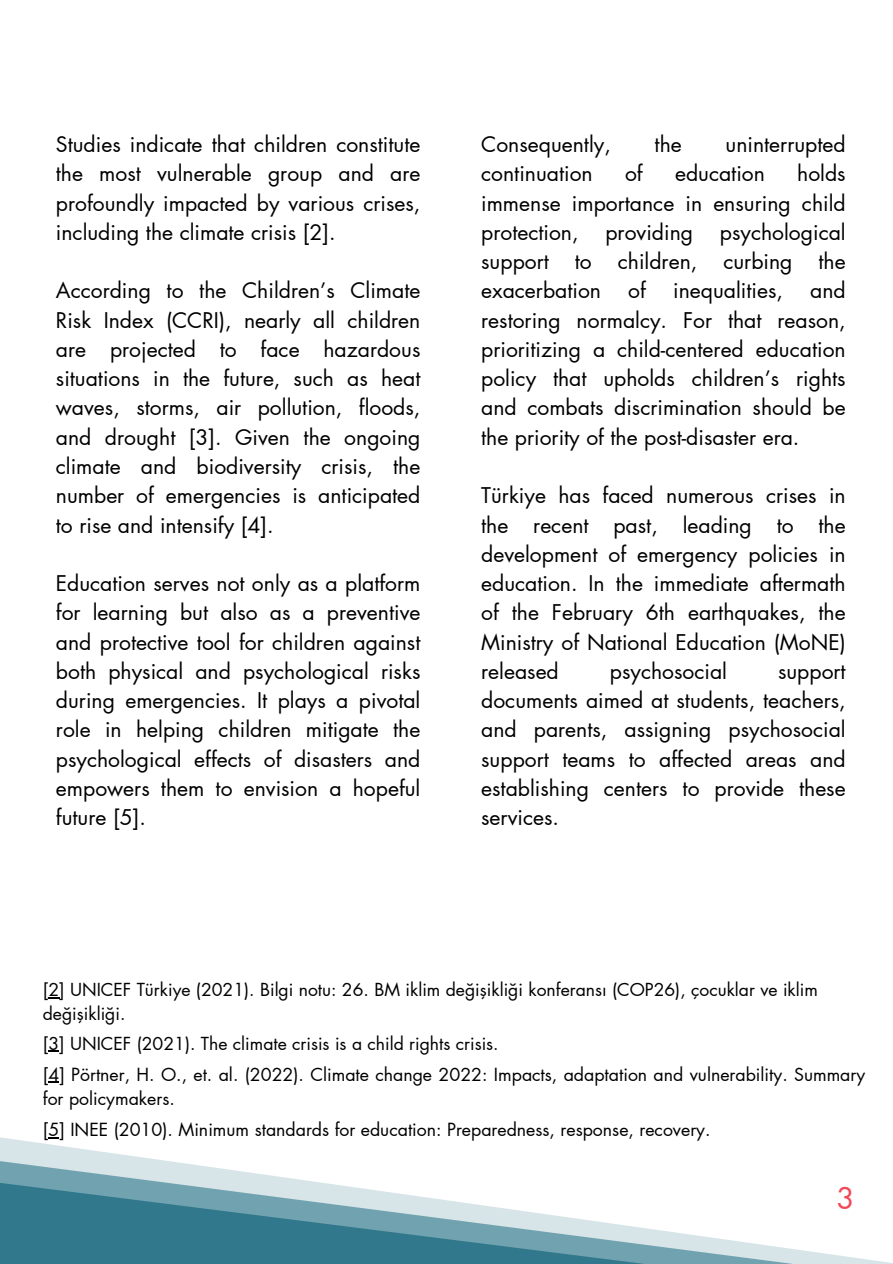
<style>
.page{position:relative;width:893px;height:1264px;background:#fff}
.page>*{position:absolute;margin:0;border:0;box-sizing:border-box;transform-origin:0 0}
.t1{font:29.55px "Futura LT Pro";color:#f14958}
.t2{font:21.15px/29.2px "Futura LT Pro";color:#000;text-align:justify}
.t3{font:17.7px/24.8px "Futura LT Pro";color:#000}
.t4{font:17.55px/23.7px "Futura LT Pro";color:#000}
</style>
<div class="page">
<svg style="left:0;top:1137px;width:891px;height:126px"></svg>
<svg style="left:47px;top:997px;width:12px;height:1px"></svg>
<svg style="left:48px;top:1050px;width:11px;height:2px"></svg>
<h1 class="t2" style="left:56px;top:131px;width:366px">Studies indicate that children constitute the most vulnerable group and are profoundly impacted by various crises, including the climate crisis [2].</h1>
<h1 class="t2" style="left:56px;top:277px;width:366px">According to the Children’s Climate Risk Index (CCRI), nearly all children are projected to face hazardous situations in the future, such as heat waves, storms, air pollution, floods, and drought [3]. Given the ongoing climate and biodiversity crisis, the number of emergencies is anticipated to rise and intensify [4].</h1>
<h1 class="t2" style="left:56px;top:569px;width:366px">Education serves not only as a platform for learning but also as a preventive and protective tool for children against both physical and psychological risks during emergencies. It plays a pivotal role in helping children mitigate the psychological effects of disasters and empowers them to envision a hopeful future [5].</h1>
<p class="t2" style="left:481px;top:131px;width:131px">Consequently,</p>
<p class="t2" style="left:654px;top:131px;width:29px">the</p>
<p class="t2" style="left:725px;top:131px;width:122px">uninterrupted</p>
<p class="t2" style="left:481px;top:160px;width:113px">continuation</p>
<p class="t2" style="left:625px;top:160px;width:19px">of</p>
<p class="t2" style="left:675px;top:160px;width:91px">education</p>
<p class="t2" style="left:481px;top:160px;width:366px;text-indent:316px">holds immense importance in ensuring child protection,</p>
<p class="t2" style="left:481px;top:218px;width:366px;text-indent:239px">psychological support to children, curbing the exacerbation</p>
<p class="t2" style="left:605px;top:218px;width:89px">providing</p>
<p class="t2" style="left:628px;top:277px;width:19px">of</p>
<p class="t2" style="left:673px;top:277px;width:111px">inequalities,</p>
<p class="t2" style="left:481px;top:277px;width:366px;text-indent:329px">and restoring normalcy. For that reason, prioritizing a child-centered education policy that upholds children’s rights and combats discrimination should be the priority of the post-disaster era.</p>
<p class="t2" style="left:481px;top:482px;width:366px">Türkiye has faced numerous crises in the recent past, leading to the development of emergency policies in education. In the immediate aftermath of the February 6th earthquakes, the Ministry of National Education (MoNE) released</p>
<p class="t2" style="left:609px;top:657px;width:119px">psychosocial</p>
<p class="t2" style="left:481px;top:657px;width:366px;text-indent:297px">support documents aimed at students, teachers, and parents, assigning psychosocial support teams to affected areas and establishing centers to provide these services.</p>
<h1 class="t4" style="left:43px;top:978px;width:776px">[2] UNICEF Türkiye (2021). Bilgi notu: 26. BM iklim değişikliği konferansı (COP26), çocuklar ve iklim değişikliği.</h1>
<p class="t4" style="left:43px;top:1032px;width:457px">[3] UNICEF (2021). The climate crisis is a child rights crisis.</p>
<p class="t3" style="left:43px;top:1062px;width:823px">[4] Pörtner, H. O., et. al. (2022). Climate change 2022: Impacts, adaptation and vulnerability. Summary for policymakers.</p>
<p class="t3" style="left:43px;top:1117px;width:669px">[5] INEE (2010). Minimum standards for education: Preparedness, response, recovery.</p>
<h1 class="t1" style="left:836px;top:1184px;width:20px">3</h1>
</div>
